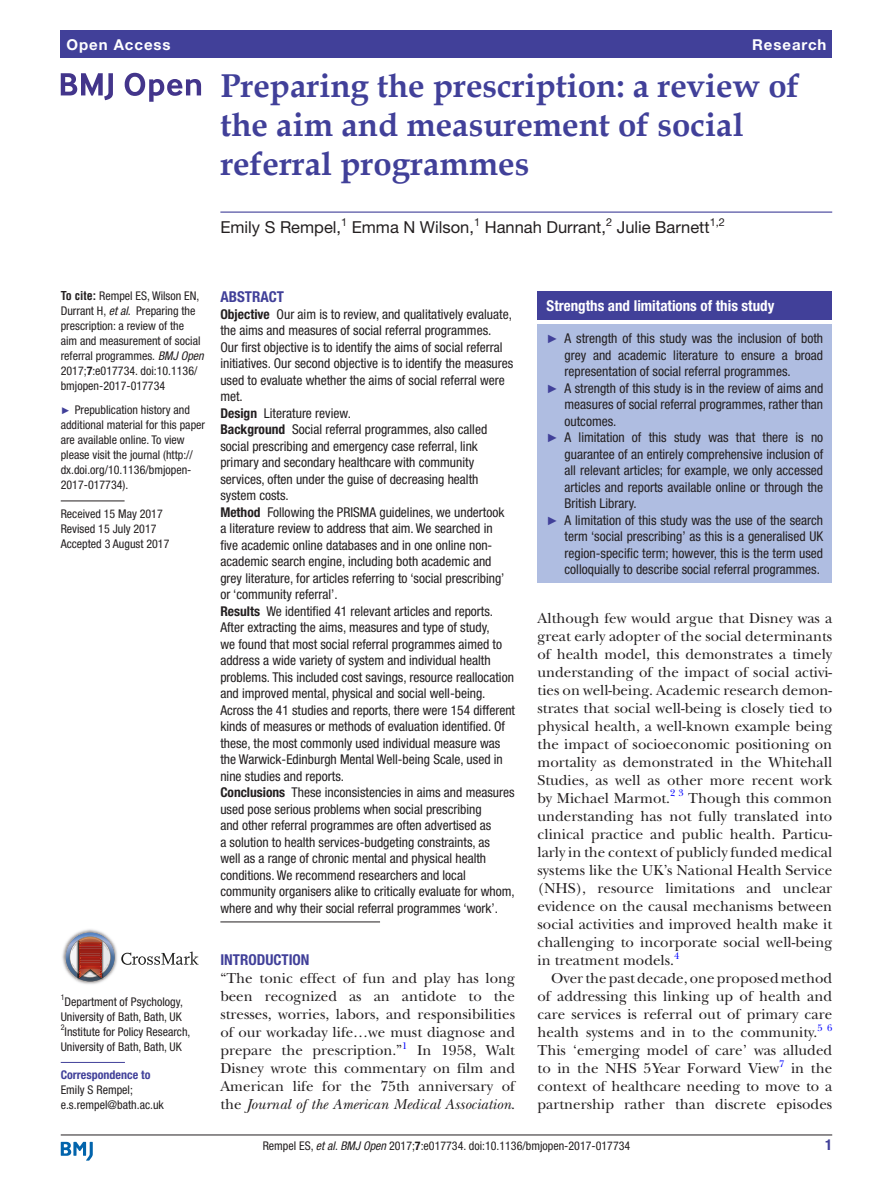
<style>
.page{position:relative;width:893px;height:1191px;background:#fff}
.page>*{position:absolute;margin:0;border:0;box-sizing:border-box;transform-origin:0 0}
.t1{font:700 33px/39px "Book Antiqua";color:#414099}
.t2{font:16.5px "Helvetica Neue LT Std";color:#231f20}
.t3{font:15px/18px "New Baskerville";color:#231f20;text-align:justify}
.t4{font:700 condensed 15px "Helvetica Neue LT Std";color:#fff}
.t5{font:700 condensed 15px "Helvetica Neue LT Std";color:#414099}
.t6{font:700 15px "Helvetica Neue LT Std";letter-spacing:.065em;color:#fff}
.t7{font:condensed 13.5px/16.5px "Helvetica Neue LT Std";color:#231f20}
.t8{font:condensed 12px/15px "Helvetica Neue LT Std";color:#231f20}
.t9{font:700 condensed 12px "Helvetica Neue LT Std";color:#414099}
.t10{font:10.95px "Helvetica Neue LT Std";color:#231f20}
.t11{font:9.9px "New Baskerville";color:#00f}
.s1{font-family:"Helvetica LT Std";font-weight:700}
.s2{font-style:italic}
.s3{font-weight:700}
.s4{font-family:"Arial";font-stretch:normal;font-size:9.75px;color:#414099}
.s5{font-family:"Arial";font-stretch:normal;font-size:12px;color:#414099}
</style>
<div class="page">
<hr style="left:61px;top:1134px;width:771px;height:1px;background:#231f20">
<svg style="left:61px;top:1141px;width:32px;height:19px"></svg>
<div style="left:61px;top:31px;width:771px;height:27px;background:#414099"></div>
<hr style="left:220px;top:921px;width:160px;height:1px;background:#231f20">
<hr style="left:220px;top:211px;width:612px;height:2px;background:#414099">
<hr style="left:61px;top:500px;width:64px;height:1px;background:#231f20">
<hr style="left:61px;top:1062px;width:64px;height:1px;background:#414099">
<svg style="left:61px;top:73px;width:52px;height:27px"></svg>
<svg style="left:125px;top:73px;width:76px;height:29px"></svg>
<img style="left:62px;top:929px;width:55px;height:55px">
<svg style="left:66px;top:932px;width:49px;height:49px;background:#a78689"></svg>
<svg style="left:121px;top:951px;width:78px;height:13px"></svg>
<div style="left:538px;top:292px;width:294px;height:28px;background:#414099"></div>
<div style="left:538px;top:324px;width:294px;height:259px;background:#afbde1"></div>
<p class="t6" style="left:66px;top:35px;width:106px">Open Access</p>
<p class="t6" style="left:752px;top:35px;width:76px">Research</p>
<h1 class="t1" style="left:220px;top:66px;width:581px">Preparing the prescription: a review of the aim and measurement of social referral programmes</h1>
<p class="t2" style="left:220px;top:218px;width:122px">Emily S Rempel,</p>
<p class="t10" style="left:341px;top:215px;width:8px">1</p>
<p class="t2" style="left:352px;top:218px;width:124px">Emma N Wilson,</p>
<p class="t10" style="left:474px;top:215px;width:8px">1</p>
<p class="t2" style="left:485px;top:218px;width:123px">Hannah Durrant,</p>
<p class="t10" style="left:606px;top:215px;width:8px">2</p>
<p class="t2" style="left:617px;top:218px;width:94px">Julie Barnett</p>
<p class="t10" style="left:710px;top:215px;width:17px">1,2</p>
<p class="t8" style="left:61px;top:288px;width:145px"><span class="s1">To cite:</span> Rempel ES, Wilson EN,<br>Durrant H, <span class="s2">et al</span>. Preparing the prescription: a review of the<br>aim and measurement of social referral programmes. <span class="s2">BMJ Open<br></span>2017;<span class="s3">7</span>:e017734. doi:10.1136/ bmjopen-2017-017734</p>
<p class="t8" style="left:61px;top:402px;width:146px"><span class="s4">►</span> Prepublication history and additional material for this paper are available online. To view please visit the journal (http:// dx.doi.org/10.1136/bmjopen-<br>2017-017734).</p>
<p class="t8" style="left:61px;top:506px;width:110px">Received 15 May 2017<br>Revised 15 July 2017<br>Accepted 3 August 2017</p>
<p class="t8" style="left:61px;top:994px;width:131px"><sup>1</sup>Department of Psychology,<br>University of Bath, Bath, UK<br><sup>2</sup>Institute for Policy Research,<br>University of Bath, Bath, UK</p>
<p class="t9" style="left:61px;top:1067px;width:91px">Correspondence to</p>
<p class="t8" style="left:61px;top:1082px;width:105px">Emily S Rempel; e.s.rempel@bath.ac.uk</p>
<p class="t5" style="left:220px;top:288px;width:65px">Abstract</p>
<p class="t7" style="left:220px;top:306px;width:296px"><span class="s3">Objective</span> Our aim is to review, and qualitatively evaluate, the aims and measures of social referral programmes.<br>Our first objective is to identify the aims of social referral initiatives. Our second objective is to identify the measures used to evaluate whether the aims of social referral were met.<br><span class="s3">Design</span> Literature review.<br><span class="s3">Background</span> Social referral programmes, also called social prescribing and emergency case referral, link primary and secondary healthcare with community services, often under the guise of decreasing health system costs.<br><span class="s3">Method</span> Following the PRISMA guidelines, we undertook<br>a literature review to address that aim. We searched in<br>five academic online databases and in one online non&shy;academic search engine, including both academic and grey literature, for articles referring to ‘social prescribing’ or ‘community referral’.<br><span class="s3">Results</span> We identified 41 relevant articles and reports.<br>After extracting the aims, measures and type of study,<br>we found that most social referral programmes aimed to address a wide variety of system and individual health problems. This included cost savings, resource reallocation and improved mental, physical and social well-being.<br>Across the 41 studies and reports, there were 154 different kinds of measures or methods of evaluation identified. Of these, the most commonly used individual measure was the Warwick-Edinburgh Mental Well-being Scale, used in nine studies and reports.<br><span class="s3">Conclusions</span> These inconsistencies in aims and measures used pose serious problems when social prescribing<br>and other referral programmes are often advertised as<br>a solution to health services-budgeting constraints, as<br>well as a range of chronic mental and physical health conditions. We recommend researchers and local community organisers alike to critically evaluate for whom, where and why their social referral programmes ‘work’.</p>
<p class="t5" style="left:220px;top:951px;width:91px">Introduction</p>
<p class="t3" style="left:220px;top:969px;width:296px">“The tonic effect of fun and play has long been recognized as an antidote to the stresses, worries, labors, and responsibilities of our workaday life…we must diagnose and prepare the prescription.”</p>
<p class="t11" style="left:402px;top:1039px;width:7px">1</p>
<p class="t3" style="left:220px;top:1041px;width:296px;text-indent:197px">In 1958, Walt Disney wrote this commentary on film and American life for the 75th anniversary of the <span class="s2">Journal of the American Medical Association</span>.</p>
<p class="t4" style="left:547px;top:297px;width:229px">Strengths and limitations of this study</p>
<p class="t7" style="left:547px;top:330px;width:278px"><span class="s5">►</span> A strength of this study was the inclusion of both</p>
<p class="t7" style="left:565px;top:346px;width:260px">grey and academic literature to ensure a broad</p>
<p class="t7" style="left:565px;top:363px;width:228px">representation of social referral programmes.</p>
<p class="t7" style="left:547px;top:379px;width:278px"><span class="s5">►</span> A strength of this study is in the review of aims and</p>
<p class="t7" style="left:565px;top:396px;width:260px">measures of social referral programmes, rather than</p>
<p class="t7" style="left:565px;top:412px;width:53px">outcomes.</p>
<p class="t7" style="left:547px;top:429px;width:278px"><span class="s5">►</span> A limitation of this study was that there is no</p>
<p class="t7" style="left:565px;top:445px;width:260px">guarantee of an entirely comprehensive inclusion of</p>
<p class="t7" style="left:565px;top:462px;width:260px">all relevant articles; for example, we only accessed</p>
<p class="t7" style="left:565px;top:478px;width:260px">articles and reports available online or through the</p>
<p class="t7" style="left:565px;top:495px;width:74px">British Library.</p>
<p class="t7" style="left:547px;top:511px;width:278px"><span class="s5">►</span> A limitation of this study was the use of the search</p>
<p class="t7" style="left:565px;top:528px;width:260px">term ‘social prescribing’ as this is a generalised UK</p>
<p class="t7" style="left:565px;top:544px;width:260px">region-specific term; however, this is the term used</p>
<p class="t7" style="left:565px;top:561px;width:257px">colloquially to describe social referral programmes.</p>
<p class="t3" style="left:538px;top:609px;width:296px">Although few would argue that Disney was a great early adopter of the social determinants of health model, this demonstrates a timely understanding of the impact of social activi&shy;ties on well-being. Academic research demon&shy;strates that social well-being is closely tied to physical health, a well-known example being the impact of socioeconomic positioning on mortality as demonstrated in the Whitehall Studies, as well as other more recent work by Michael Marmot.<sup>2</sup> <sup>3</sup> Though this common understanding has not fully translated into clinical practice and public health. Particu&shy;larly in the context of publicly funded medical systems like the UK’s National Health Service (NHS), resource limitations and unclear evidence on the causal mechanisms between social activities and improved health make it challenging to incorporate social well-being in treatment models.</p>
<p class="t11" style="left:674px;top:949px;width:7px">4</p>
<p class="t3" style="left:538px;top:969px;width:296px;text-indent:14px">Over the past decade, one proposed method of addressing this linking up of health and care services is referral out of primary care health systems and in to the community.<sup>5</sup> <sup>6<br></sup>This ‘emerging model of care’ was alluded to in the NHS 5Year Forward View</p>
<p class="t11" style="left:779px;top:1057px;width:7px">7</p>
<p class="t3" style="left:538px;top:1059px;width:296px;text-indent:253px">in the context of healthcare needing to move to a partnership rather than discrete episodes</p>
<p class="t8" style="left:263px;top:1137px;width:369px">Rempel ES, <span class="s2">et al</span>. <span class="s2">BMJ Open</span> 2017;<span class="s3">7</span>:e017734. doi:10.1136/bmjopen-2017-017734</p>
<p class="t5" style="left:825px;top:1135px;width:9px">1</p>
</div>
